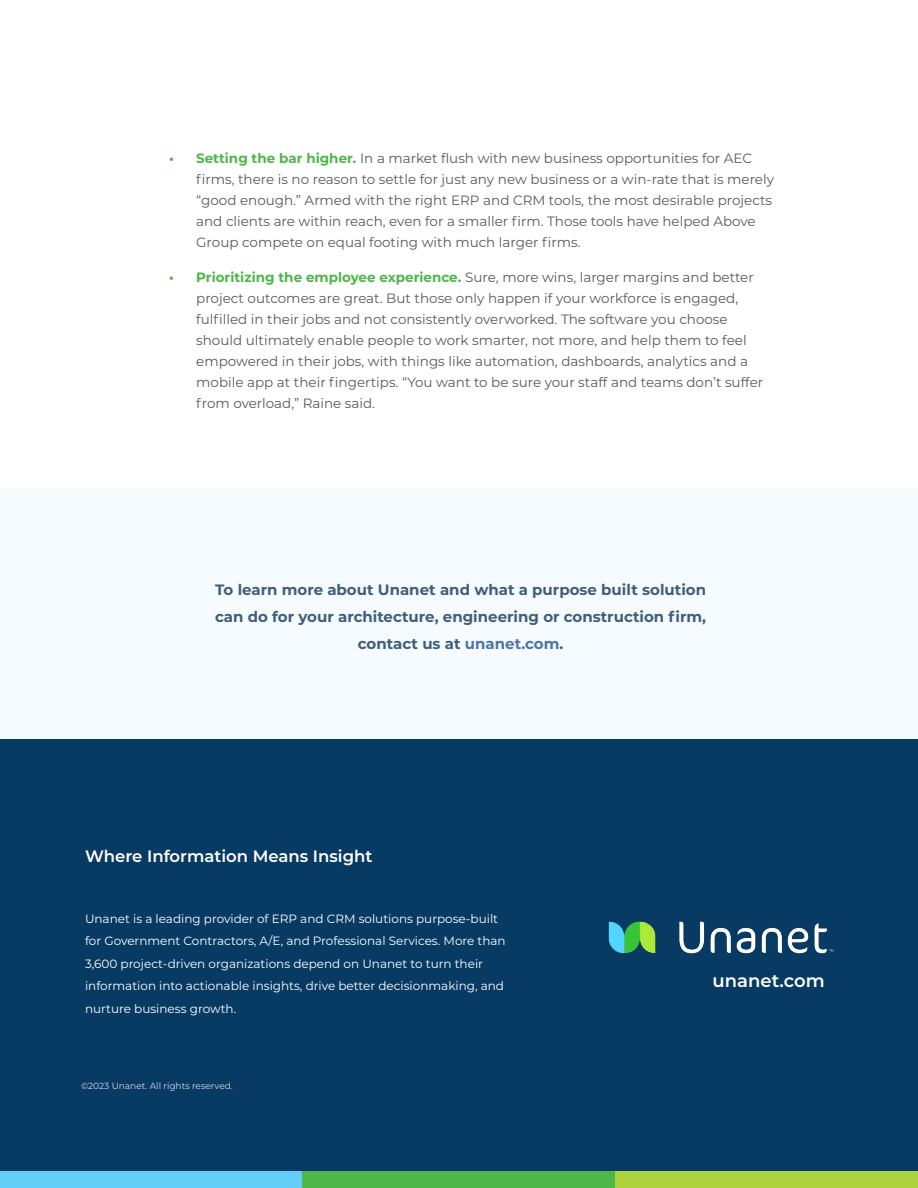
<style>
.page{position:relative;width:918px;height:1188px;background:#fff}
.page>*{position:absolute;margin:0;border:0;box-sizing:border-box;transform-origin:0 0}
.t1{font:600 18px "Montserrat";color:#fff}
.t2{font:600 16.5px "Montserrat";color:#fff}
.t3{font:700 15px/27px "Montserrat";color:#405e7b;text-align:center}
.t4{font:13.5px/21px "Montserrat";color:#58595b}
.t5{font:12px/22.5px "Montserrat";color:#fff}
.t6{font:9px "Montserrat";color:#d8d6ec}
.s1{font-weight:700;color:#4db748}
.s2{color:#4f73ad}
</style>
<div class="page">
<div style="left:0;top:739px;width:918px;height:439px;background:#083b64"></div>
<div style="left:0;top:1171px;width:306px;height:17px;background:#62cdf6"></div>
<div style="left:302px;top:1171px;width:318px;height:17px;background:#4db748"></div>
<div style="left:615px;top:1171px;width:303px;height:17px;background:#afd23f"></div>
<img style="left:608px;top:921px;width:226px;height:33px">
<div style="left:0;top:489px;width:918px;height:250px;background:#f5fbfe"></div>
<p class="t4" style="left:196px;top:147px;width:579px;text-indent:-27px"><span class="s1">• Setting the bar higher.</span> In a market flush with new business opportunities for AEC firms, there is no reason to settle for just any new business or a win-rate that is merely “good enough.” Armed with the right ERP and CRM tools, the most desirable projects and clients are within reach, even for a smaller firm. Those tools have helped Above Group compete on equal footing with much larger firms.</p>
<p class="t4" style="left:196px;top:266px;width:569px;text-indent:-27px"><span class="s1">• Prioritizing the employee experience.</span> Sure, more wins, larger margins and better project outcomes are great. But those only happen if your workforce is engaged, fulfilled in their jobs and not consistently overworked. The software you choose should ultimately enable people to work smarter, not more, and help them to feel empowered in their jobs, with things like automation, dashboards, analytics and a mobile app at their fingertips. “You want to be sure your staff and teams don’t suffer from overload,” Raine said.</p>
<p class="t3" style="left:215px;top:575px;width:493px">To learn more about Unanet and what a purpose built solution can do for your architecture, engineering or construction firm, contact us at <span class="s2">unanet.com</span>.</p>
<p class="t2" style="left:85px;top:844px;width:289px">Where Information Means Insight</p>
<p class="t5" style="left:85px;top:907px;width:422px">Unanet is a leading provider of ERP and CRM solutions purpose-built for Government Contractors, A/E, and Professional Services. More than 3,600 project-driven organizations depend on Unanet to turn their information into actionable insights, drive better decisionmaking, and nurture business growth.</p>
<p class="t6" style="left:81px;top:1079px;width:153px">©2023 Unanet. All rights reserved.</p>
<h1 class="t1" style="left:713px;top:968px;width:114px">unanet.com</h1>
</div>
